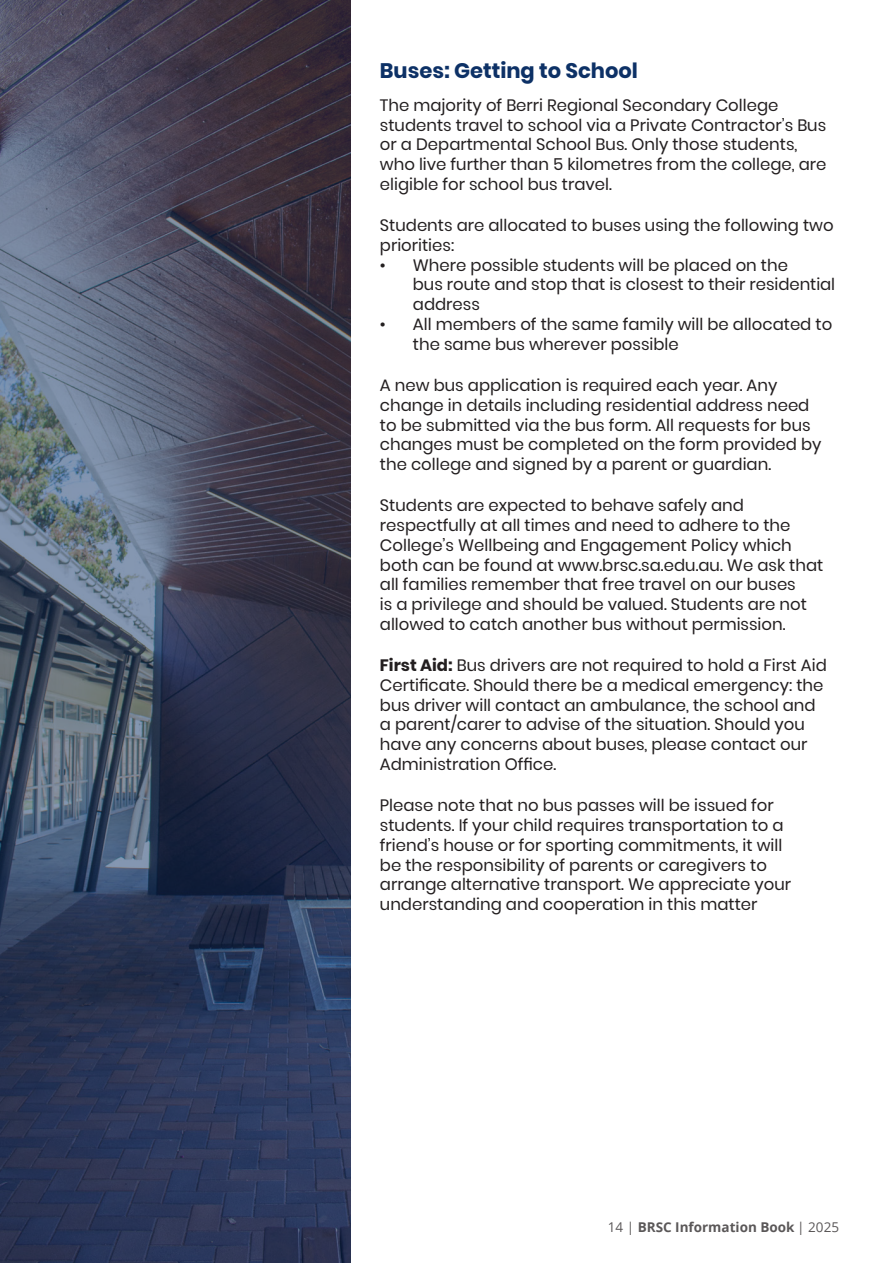
<style>
.page{position:relative;width:893px;height:1263px;background:#fff}
.page>*{position:absolute;margin:0;border:0;box-sizing:border-box;transform-origin:0 0}
.Blue_sub_Header{font:700 21px "Poppins";color:#0d3166}
.black_emphasis{font:16.5px/19.8px "Poppins";color:#231f20}
.t1{font:700 13.5px "Open Sans";color:#231f20}
.s1{font-weight:700}
.s2{font-weight:400}
</style>
<div class="page">
<img style="left:0;top:0;width:350px;height:1263px">
<p class="Blue_sub_Header" style="left:380px;top:59px;width:260px">Buses: Getting to School</p>
<p class="black_emphasis" style="left:380px;top:95px;width:448px">The majority of Berri Regional Secondary College students travel to school via a Private Contractor’s Bus or a Departmental School Bus. Only those students, who live further than 5 kilometres from the college, are eligible for school bus travel.</p>
<p class="black_emphasis" style="left:380px;top:215px;width:455px">Students are allocated to buses using the following two priorities:</p>
<p class="black_emphasis" style="left:413px;top:255px;width:424px;text-indent:-33px">• Where possible students will be placed on the<br>bus route and stop that is closest to their residential address</p>
<p class="black_emphasis" style="left:413px;top:314px;width:421px;text-indent:-33px">• All members of the same family will be allocated to the same bus wherever possible</p>
<p class="black_emphasis" style="left:380px;top:375px;width:443px">A new bus application is required each year. Any change in details including residential address need to be submitted via the bus form. All requests for bus changes must be completed on the form provided by the college and signed by a parent or guardian.</p>
<p class="black_emphasis" style="left:380px;top:496px;width:445px">Students are expected to behave safely and respectfully at all times and need to adhere to the College’s Wellbeing and Engagement Policy which both can be found at www.brsc.sa.edu.au. We ask that all families remember that free travel on our buses<br>is a privilege and should be valued. Students are not allowed to catch another bus without permission.</p>
<p class="black_emphasis" style="left:380px;top:655px;width:448px"><span class="s1">First Aid:</span> Bus drivers are not required to hold a First Aid Certificate. Should there be a medical emergency: the bus driver will contact an ambulance, the school and a parent/carer to advise of the situation. Should you have any concerns about buses, please contact our Administration Office.</p>
<p class="black_emphasis" style="left:380px;top:795px;width:413px">Please note that no bus passes will be issued for students. If your child requires transportation to a friend’s house or for sporting commitments, it will be the responsibility of parents or caregivers to arrange alternative transport. We appreciate your understanding and cooperation in this matter</p>
<p class="t1" style="left:608px;top:1217px;width:233px"><span class="s2">14 |</span> BRSC Information Book <span class="s2">| 2025</span></p>
</div>
